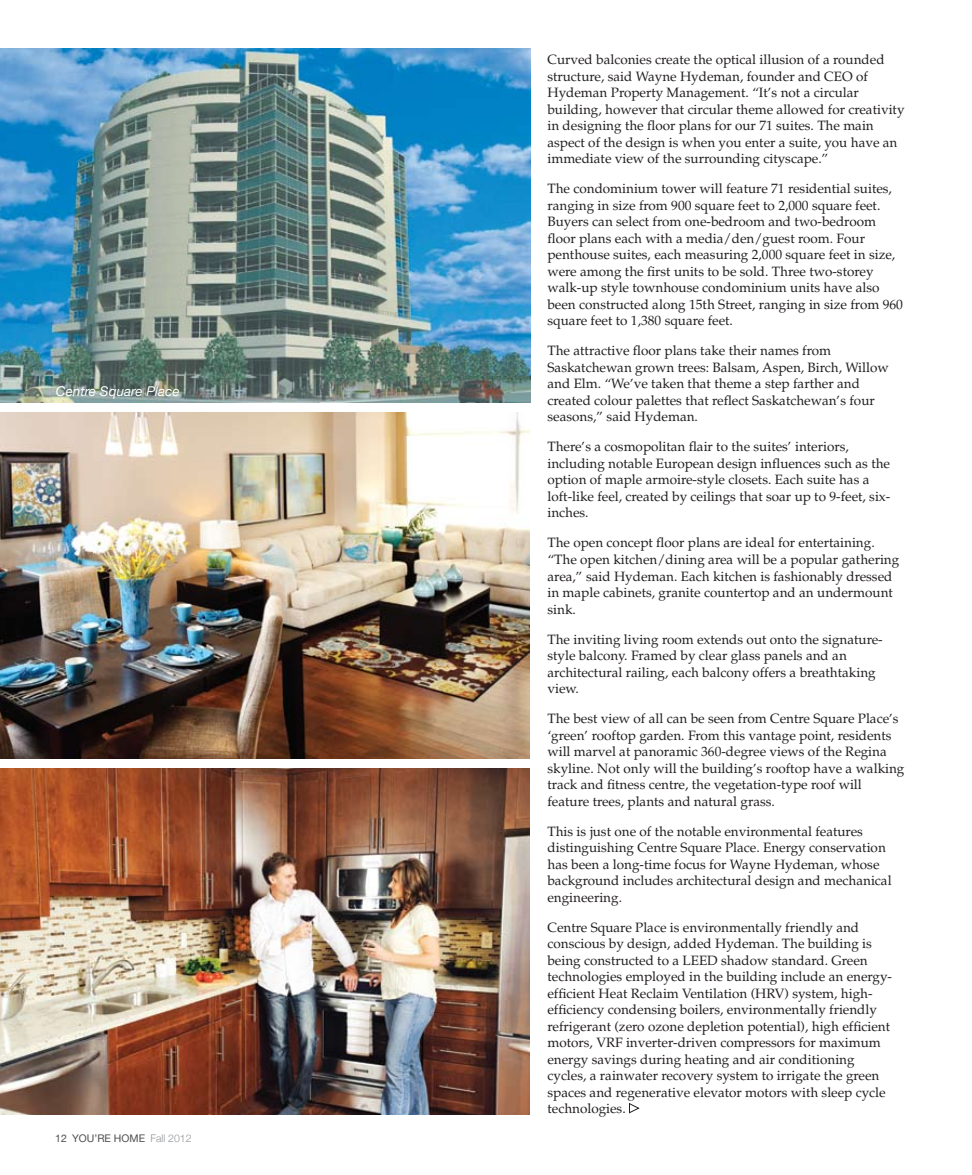
<style>
.page{position:relative;width:972px;height:1175px;background:#fff}
.page>*{position:absolute;margin:0;border:0;box-sizing:border-box;transform-origin:0 0}
.t1{font:13.5px/16.5px "Palatino";color:#231f20}
.t2{font:italic 13.5px "Helvetica Neue";color:#fff}
.t3{font:10.5px "Helvetica Neue";color:#4d4d4f}
.s1{font-weight:300;color:#939598}
</style>
<div class="page">
<img style="left:0;top:412px;width:530px;height:346px">
<img style="left:0;top:768px;width:530px;height:346px">
<img style="left:0;top:49px;width:530px;height:353px">
<svg style="left:629px;top:1103px;width:11px;height:10px"></svg>
<p class="t2" style="left:56px;top:383px;width:125px">Centre Square Place</p>
<p class="t3" style="left:55px;top:1131px;width:138px">12 YOU’RE HOME <span class="s1">Fall 2012</span></p>
<p class="t1" style="left:548px;top:52px;width:359px">Curved balconies create the optical illusion of a rounded structure, said Wayne Hydeman, founder and CEO of Hydeman Property Management. “It’s not a circular building, however that circular theme allowed for creativity in designing the floor plans for our 71 suites. The main aspect of the design is when you enter a suite, you have an immediate view of the surrounding cityscape.”</p>
<p class="t1" style="left:548px;top:181px;width:357px">The condominium tower will feature 71 residential suites, ranging in size from 900 square feet to 2,000 square feet.<br>Buyers can select from one-bedroom and two-bedroom floor plans each with a media/den/guest room. Four penthouse suites, each measuring 2,000 square feet in size, were among the first units to be sold. Three two-storey walk-up style townhouse condominium units have also been constructed along 15th Street, ranging in size from 960 square feet to 1,380 square feet.</p>
<p class="t1" style="left:548px;top:343px;width:343px">The attractive floor plans take their names from Saskatchewan grown trees: Balsam, Aspen, Birch, Willow and Elm. “We’ve taken that theme a step farther and created colour palettes that reflect Saskatchewan’s four seasons,” said Hydeman.</p>
<p class="t1" style="left:548px;top:439px;width:344px">There’s a cosmopolitan flair to the suites’ interiors, including notable European design influences such as the option of maple armoire-style closets. Each suite has a loft-like feel, created by ceilings that soar up to 9-feet, six&shy;inches.</p>
<p class="t1" style="left:548px;top:535px;width:353px">The open concept floor plans are ideal for entertaining. “The open kitchen/dining area will be a popular gathering area,” said Hydeman. Each kitchen is fashionably dressed in maple cabinets, granite countertop and an undermount sink.</p>
<p class="t1" style="left:548px;top:631px;width:337px">The inviting living room extends out onto the signature&shy;style balcony. Framed by clear glass panels and an architectural railing, each balcony offers a breathtaking view.</p>
<p class="t1" style="left:548px;top:710px;width:358px">The best view of all can be seen from Centre Square Place’s ‘green’ rooftop garden. From this vantage point, residents will marvel at panoramic 360-degree views of the Regina skyline. Not only will the building’s rooftop have a walking track and fitness centre, the vegetation-type roof will feature trees, plants and natural grass.</p>
<p class="t1" style="left:548px;top:823px;width:346px">This is just one of the notable environmental features distinguishing Centre Square Place. Energy conservation has been a long-time focus for Wayne Hydeman, whose background includes architectural design and mechanical engineering.</p>
<p class="t1" style="left:548px;top:919px;width:346px">Centre Square Place is environmentally friendly and conscious by design, added Hydeman. The building is being constructed to a LEED shadow standard. Green technologies employed in the building include an energy&shy;efficient Heat Reclaim Ventilation (HRV) system, high&shy;efficiency condensing boilers, environmentally friendly refrigerant (zero ozone depletion potential), high efficient motors, VRF inverter-driven compressors for maximum energy savings during heating and air conditioning cycles, a rainwater recovery system to irrigate the green spaces and regenerative elevator motors with sleep cycle technologies.</p>
</div>
